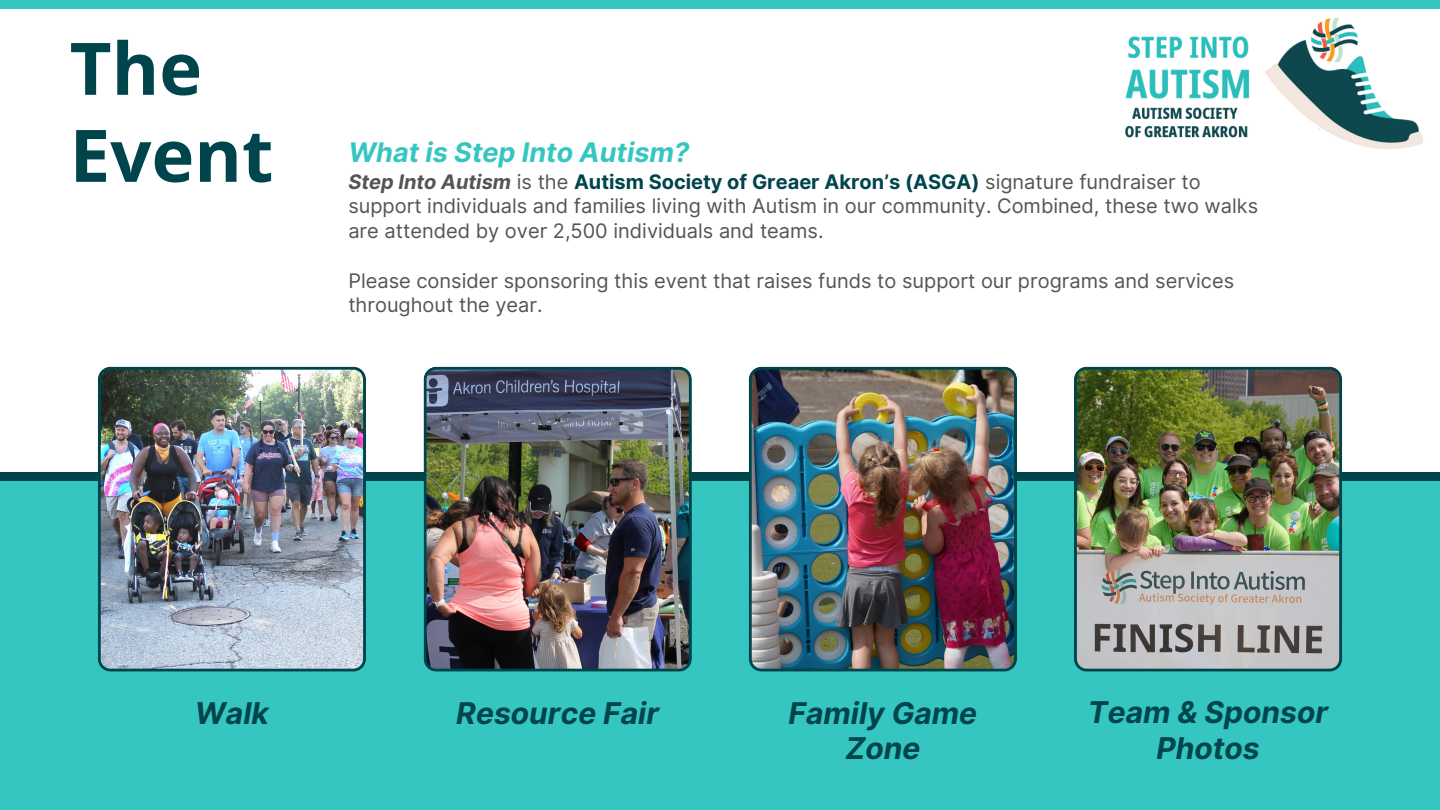
<style>
.page{position:relative;width:1440px;height:810px;background:#fff}
.page>*{position:absolute;margin:0;border:0;box-sizing:border-box;transform-origin:0 0}
.t1{font:700 72.5px/87px "Noto Sans";color:#00454c}
.t2{font:italic 700 30px/35.2px "Inter";color:#00454c;text-align:center}
.t3{font:italic 700 27px "Inter";color:#36c6c2}
.t4{font:20px/24.8px "Inter";color:#545454}
.s1{font-weight:700;font-style:italic}
.s2{font-weight:700;color:#00454c}
</style>
<div class="page">
<div style="left:0;top:481px;width:1440px;height:329px;background:#36c6c2"></div>
<div style="left:0;top:473px;width:1440px;height:8px;background:#00454c"></div>
<img style="left:98px;top:367px;width:268px;height:305px">
<img style="left:749px;top:367px;width:268px;height:305px">
<img style="left:1074px;top:367px;width:268px;height:305px">
<img style="left:424px;top:367px;width:268px;height:305px">
<div style="left:0;top:0;width:1440px;height:9px;background:#36c6c2"></div>
<img style="left:1125px;top:18px;width:298px;height:131px">
<h2 class="t1" style="left:70px;top:23px;width:205px">The<br>Event</h2>
<p class="t3" style="left:348px;top:136px;width:342px">What is Step Into Autism?</p>
<h1 class="t4" style="left:348px;top:169px;width:911px"><span class="s1">Step Into Autism</span> is the <span class="s2">Autism Society of Greaer Akron’s (ASGA)</span> signature fundraiser to support individuals and families living with Autism in our community. Combined, these two walks are attended by over 2,500 individuals and teams.</h1>
<p class="t4" style="left:348px;top:268px;width:887px">Please consider sponsoring this event that raises funds to support our programs and services throughout the year.</p>
<p class="t2" style="left:195px;top:695px;width:76px">Walk</p>
<h2 class="t2" style="left:789px;top:695px;width:190px">Family Game<br>Zone</h2>
<h2 class="t2" style="left:1088px;top:695px;width:242px">Team &amp; Sponsor<br>Photos</h2>
<h2 class="t2" style="left:456px;top:695px;width:205px">Resource Fair</h2>
</div>
